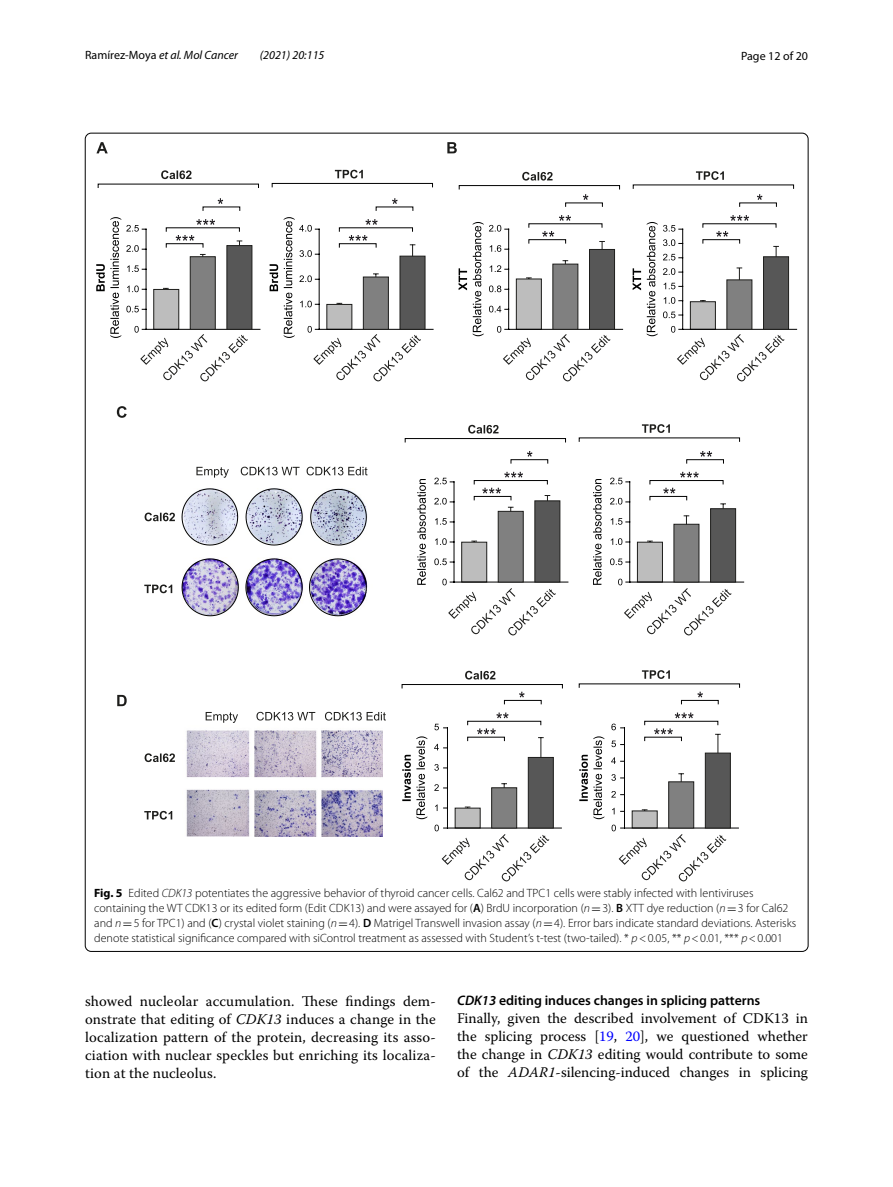
<style>
.page{position:relative;width:893px;height:1187px;background:#fff}
.page>*{position:absolute;margin:0;border:0;box-sizing:border-box;transform-origin:0 0}
.t1{font:14.7px/18px "Warnock Pro";letter-spacing:.005em;color:#000;text-align:justify}
.t2{font:600 13.8px "Myriad Pro";color:#000}
.t3{font:300 12px/15px "Myriad Pro";color:#000}
.t4{font:italic 12px "Myriad Pro";color:#000}
.t5{font:12px "Myriad Pro";color:#000}
.s1{font-style:normal}
.s2{font-weight:700}
.s3{font-style:italic}
.s4{font-weight:600}
.s5{font-family:"MTSY";font-weight:400}
.s6{color:#00f}
</style>
<div class="page">
<img style="left:186px;top:516px;width:197px;height:320px">
<svg style="left:96px;top:142px;width:12px;height:11px"></svg>
<svg style="left:447px;top:142px;width:10px;height:11px"></svg>
<svg style="left:522px;top:172px;width:31px;height:8px"></svg>
<div style="left:459px;top:185px;width:161px;height:5px;border:1px solid #000"></div>
<svg style="left:117px;top:406px;width:10px;height:12px"></svg>
<svg style="left:117px;top:695px;width:10px;height:11px"></svg>
<svg style="left:583px;top:194px;width:5px;height:6px"></svg>
<svg style="left:459px;top:268px;width:8px;height:22px"></svg>
<hr style="left:509px;top:329px;width:114px;height:1px;background:#000">
<div style="left:589px;top:249px;width:26px;height:81px;background:#575757;border:1px solid #1d1d1b"></div>
<svg style="left:696px;top:171px;width:28px;height:9px"></svg>
<svg style="left:468px;top:425px;width:30px;height:8px"></svg>
<div style="left:405px;top:438px;width:161px;height:5px;border:1px solid #000"></div>
<svg style="left:680px;top:472px;width:19px;height:5px"></svg>
<div style="left:649px;top:480px;width:75px;height:5px;border:1px solid #000"></div>
<svg style="left:663px;top:487px;width:12px;height:6px"></svg>
<div style="left:649px;top:496px;width:38px;height:5px;border:1px solid #000"></div>
<svg style="left:700px;top:451px;width:12px;height:6px"></svg>
<div style="left:686px;top:459px;width:38px;height:5px;border:1px solid #000"></div>
<svg style="left:593px;top:479px;width:9px;height:106px"></svg>
<div style="left:637px;top:541px;width:26px;height:41px;background:#bdbdbd;border:1px solid #1d1d1b"></div>
<svg style="left:684px;top:515px;width:5px;height:8px"></svg>
<svg style="left:720px;top:503px;width:6px;height:5px"></svg>
<hr style="left:629px;top:482px;width:1px;height:100px;background:#000">
<hr style="left:630px;top:581px;width:114px;height:1px;background:#000">
<svg style="left:611px;top:538px;width:19px;height:7px"></svg>
<svg style="left:611px;top:518px;width:19px;height:6px"></svg>
<svg style="left:610px;top:558px;width:20px;height:7px"></svg>
<svg style="left:610px;top:498px;width:20px;height:6px"></svg>
<svg style="left:610px;top:477px;width:20px;height:7px"></svg>
<svg style="left:618px;top:578px;width:114px;height:57px"></svg>
<div style="left:673px;top:523px;width:26px;height:59px;background:#808080;border:1px solid #1d1d1b"></div>
<div style="left:710px;top:508px;width:26px;height:74px;background:#575757;border:1px solid #1d1d1b"></div>
<svg style="left:642px;top:424px;width:28px;height:9px"></svg>
<svg style="left:145px;top:512px;width:30px;height:9px"></svg>
<svg style="left:144px;top:584px;width:28px;height:9px"></svg>
<svg style="left:161px;top:170px;width:30px;height:9px"></svg>
<svg style="left:335px;top:170px;width:28px;height:8px"></svg>
<div style="left:272px;top:183px;width:161px;height:5px;border:1px solid #000"></div>
<img style="left:181px;top:558px;width:186px;height:58px">
<svg style="left:196px;top:467px;width:33px;height:10px"></svg>
<svg style="left:241px;top:466px;width:59px;height:9px"></svg>
<svg style="left:307px;top:466px;width:61px;height:9px"></svg>
<svg style="left:145px;top:753px;width:30px;height:9px"></svg>
<svg style="left:144px;top:810px;width:28px;height:9px"></svg>
<svg style="left:206px;top:712px;width:32px;height:10px"></svg>
<svg style="left:256px;top:711px;width:59px;height:9px"></svg>
<svg style="left:325px;top:711px;width:61px;height:9px"></svg>
<svg style="left:181px;top:488px;width:186px;height:58px"></svg>
<svg style="left:675px;top:712px;width:18px;height:6px"></svg>
<div style="left:644px;top:720px;width:74px;height:5px;border:1px solid #000"></div>
<svg style="left:654px;top:728px;width:19px;height:6px"></svg>
<svg style="left:697px;top:691px;width:6px;height:6px"></svg>
<div style="left:681px;top:700px;width:38px;height:4px;border:1px solid #000"></div>
<svg style="left:579px;top:736px;width:25px;height:83px"></svg>
<div style="left:632px;top:810px;width:26px;height:18px;background:#bdbdbd;border:1px solid #1d1d1b"></div>
<svg style="left:678px;top:773px;width:6px;height:8px"></svg>
<svg style="left:715px;top:733px;width:6px;height:19px"></svg>
<hr style="left:624px;top:727px;width:1px;height:101px;background:#000">
<hr style="left:624px;top:827px;width:114px;height:1px;background:#000">
<svg style="left:611px;top:791px;width:13px;height:6px"></svg>
<svg style="left:611px;top:774px;width:13px;height:6px"></svg>
<svg style="left:612px;top:807px;width:3px;height:7px"></svg>
<svg style="left:611px;top:757px;width:13px;height:6px"></svg>
<svg style="left:611px;top:723px;width:13px;height:7px"></svg>
<svg style="left:611px;top:740px;width:13px;height:7px"></svg>
<svg style="left:612px;top:824px;width:114px;height:57px"></svg>
<div style="left:668px;top:781px;width:26px;height:47px;background:#808080;border:1px solid #1d1d1b"></div>
<div style="left:705px;top:752px;width:26px;height:76px;background:#575757;border:1px solid #1d1d1b"></div>
<svg style="left:642px;top:670px;width:28px;height:9px"></svg>
<svg style="left:465px;top:670px;width:30px;height:9px"></svg>
<div style="left:402px;top:684px;width:161px;height:4px;border:1px solid #000"></div>
<svg style="left:538px;top:737px;width:6px;height:20px"></svg>
<svg style="left:496px;top:712px;width:12px;height:6px"></svg>
<div style="left:467px;top:720px;width:74px;height:5px;border:1px solid #000"></div>
<svg style="left:477px;top:728px;width:19px;height:6px"></svg>
<svg style="left:519px;top:691px;width:6px;height:6px"></svg>
<div style="left:504px;top:700px;width:38px;height:4px;border:1px solid #000"></div>
<svg style="left:402px;top:736px;width:25px;height:83px"></svg>
<div style="left:455px;top:807px;width:26px;height:21px;background:#bdbdbd"></div>
<svg style="left:501px;top:783px;width:6px;height:4px"></svg>
<hr style="left:447px;top:727px;width:1px;height:101px;background:#000">
<hr style="left:447px;top:827px;width:114px;height:1px;background:#000">
<svg style="left:434px;top:784px;width:13px;height:6px"></svg>
<svg style="left:434px;top:764px;width:13px;height:6px"></svg>
<svg style="left:434px;top:743px;width:13px;height:7px"></svg>
<svg style="left:434px;top:723px;width:13px;height:7px"></svg>
<svg style="left:435px;top:824px;width:114px;height:57px"></svg>
<div style="left:491px;top:787px;width:26px;height:41px;background:#808080;border:1px solid #1d1d1b"></div>
<div style="left:528px;top:757px;width:26px;height:71px;background:#575757;border:1px solid #1d1d1b"></div>
<svg style="left:504px;top:472px;width:19px;height:5px"></svg>
<div style="left:474px;top:480px;width:74px;height:5px;border:1px solid #000"></div>
<svg style="left:482px;top:487px;width:19px;height:6px"></svg>
<div style="left:474px;top:496px;width:37px;height:5px;border:1px solid #000"></div>
<svg style="left:527px;top:451px;width:5px;height:6px"></svg>
<div style="left:510px;top:459px;width:38px;height:5px;border:1px solid #000"></div>
<svg style="left:417px;top:479px;width:9px;height:106px"></svg>
<div style="left:461px;top:541px;width:26px;height:41px;background:#bdbdbd;border:1px solid #1d1d1b"></div>
<svg style="left:508px;top:506px;width:6px;height:5px"></svg>
<svg style="left:545px;top:495px;width:5px;height:5px"></svg>
<hr style="left:453px;top:482px;width:1px;height:100px;background:#000">
<hr style="left:454px;top:581px;width:114px;height:1px;background:#000">
<svg style="left:435px;top:538px;width:19px;height:7px"></svg>
<svg style="left:435px;top:518px;width:19px;height:6px"></svg>
<svg style="left:434px;top:558px;width:20px;height:7px"></svg>
<svg style="left:434px;top:498px;width:20px;height:6px"></svg>
<svg style="left:434px;top:477px;width:20px;height:7px"></svg>
<svg style="left:442px;top:578px;width:114px;height:57px"></svg>
<div style="left:498px;top:511px;width:26px;height:71px;background:#808080;border:1px solid #1d1d1b"></div>
<div style="left:534px;top:500px;width:26px;height:82px;background:#575757;border:1px solid #1d1d1b"></div>
<svg style="left:270px;top:264px;width:8px;height:27px"></svg>
<svg style="left:392px;top:198px;width:6px;height:6px"></svg>
<hr style="left:319px;top:329px;width:114px;height:1px;background:#000">
<div style="left:399px;top:256px;width:26px;height:74px;background:#575757;border:1px solid #1d1d1b"></div>
<svg style="left:218px;top:198px;width:5px;height:6px"></svg>
<hr style="left:146px;top:329px;width:114px;height:1px;background:#000">
<div style="left:226px;top:245px;width:26px;height:85px;background:#575757;border:1px solid #1d1d1b"></div>
<svg style="left:757px;top:194px;width:5px;height:6px"></svg>
<svg style="left:633px;top:268px;width:8px;height:22px"></svg>
<hr style="left:683px;top:329px;width:114px;height:1px;background:#000">
<div style="left:763px;top:256px;width:26px;height:74px;background:#575757;border:1px solid #1d1d1b"></div>
<svg style="left:96px;top:217px;width:152px;height:164px"></svg>
<svg style="left:284px;top:217px;width:137px;height:164px"></svg>
<svg style="left:473px;top:215px;width:137px;height:166px"></svg>
<svg style="left:647px;top:215px;width:137px;height:166px"></svg>
<svg style="left:471px;top:540px;width:6px;height:2px"></svg>
<svg style="left:647px;top:540px;width:6px;height:2px"></svg>
<p class="t4" style="left:85px;top:48px;width:154px"><span class="s1">Ramírez‑Moya</span> et al. Mol Cancer</p>
<p class="t4" style="left:260px;top:48px;width:66px">(2021) 20:115</p>
<p class="t5" style="left:741px;top:48px;width:68px">Page 12 of 20</p>
<p class="t3" style="left:94px;top:885px;width:703px"><span class="s2">Fig. 5</span> Edited <span class="s3">CDK13</span> potentiates the aggressive behavior of thyroid cancer cells. Cal62 and TPC1 cells were stably infected with lentiviruses containing the WT CDK13 or its edited form (Edit CDK13) and were assayed for (<span class="s4">A</span>) BrdU incorporation (<span class="s3">n</span><span class="s5">=</span>3). <span class="s4">B</span> XTT dye reduction (<span class="s3">n</span><span class="s5">=</span>3 for Cal62 and <span class="s3">n</span><span class="s5">=</span>5 for TPC1) and (<span class="s4">C</span>) crystal violet staining (<span class="s3">n</span><span class="s5">=</span>4). <span class="s4">D</span> Matrigel Transwell invasion assay (<span class="s3">n</span><span class="s5">=</span>4). Error bars indicate standard deviations. Asterisks denote statistical significance compared with siControl treatment as assessed with Student’s t-test (two-tailed). * <span class="s3">p</span>&lt;0.05, ** <span class="s3">p</span>&lt;0.01, *** <span class="s3">p</span>&lt;0.001</p>
<p class="t1" style="left:85px;top:991px;width:352px">showed nucleolar accumulation. These findings dem&shy;onstrate that editing of <span class="s3">CDK13</span> induces a change in the localization pattern of the protein, decreasing its asso&shy;ciation with nuclear speckles but enriching its localiza&shy;tion at the nucleolus.</p>
<p class="t2" style="left:457px;top:991px;width:305px"><span class="s3">CDK13</span> editing induces changes in splicing patterns</p>
<p class="t1" style="left:457px;top:1009px;width:352px">Finally, given the described involvement of CDK13 in the splicing process [<span class="s6">19</span>, <span class="s6">20</span>], we questioned whether the change in <span class="s3">CDK13</span> editing would contribute to some of the <span class="s3">ADAR1</span>-silencing-induced changes in splicing</p>
</div>
